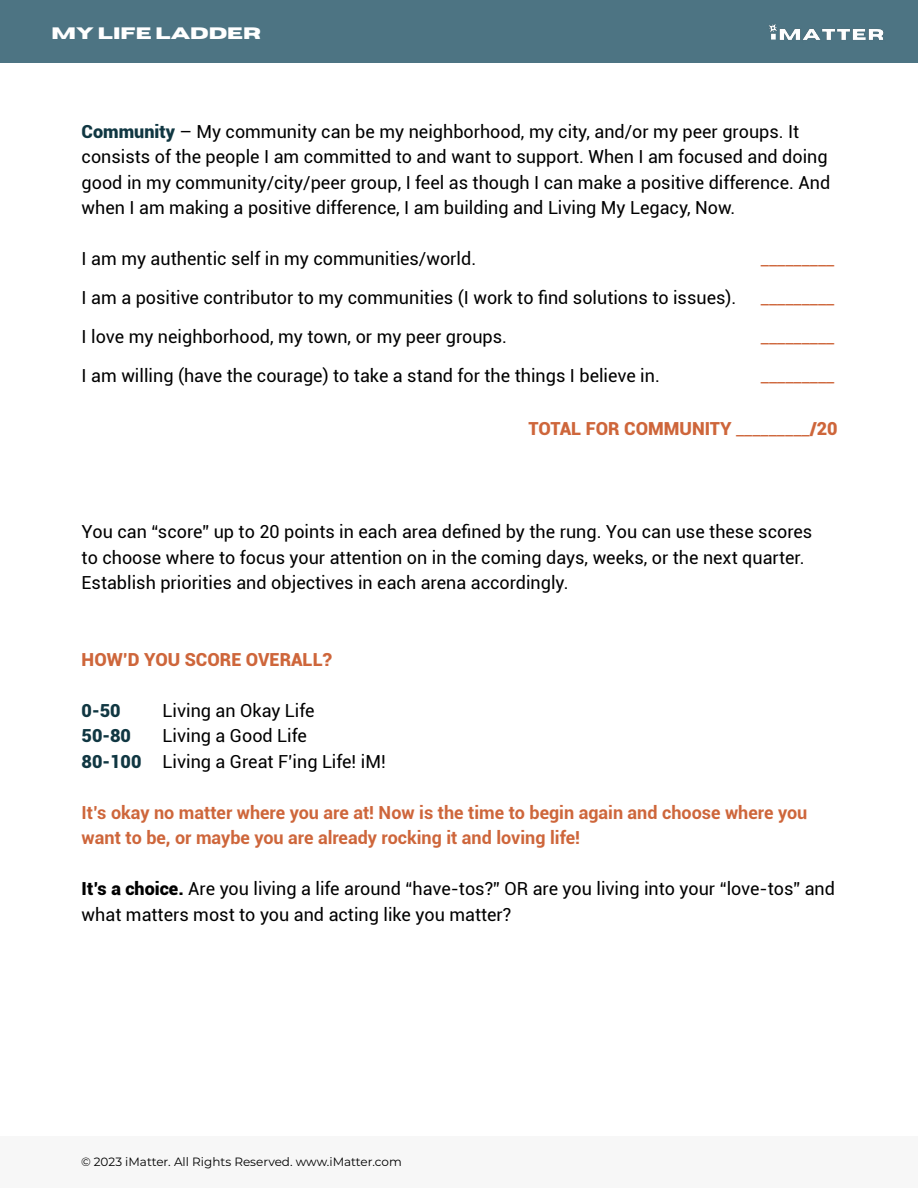
<style>
.page{position:relative;width:918px;height:1188px;background:#fff}
.page>*{position:absolute;margin:0;border:0;box-sizing:border-box;transform-origin:0 0}
.t1{font:18px/25.5px "Roboto";color:#000}
.t2{font:700 18px/25.5px "Roboto";color:#ce663b}
.t3{font:900 18px "Roboto";color:#ce663b}
.t4{font:18px "Roboto";color:#ce663b}
.t5{font:900 18px "Roboto";color:#103742}
.t6{font:700 16.5px "Horizon";color:#fff}
.t7{font:12px "Montserrat";color:#000}
.s1{font-weight:900;color:#103742}
.s2{font-weight:400}
.s3{font-weight:900}
</style>
<div class="page">
<div style="left:0;top:1136px;width:918px;height:52px;background:#f7f7f7"></div>
<div style="left:0;top:0;width:918px;height:63px;background:#4d7483"></div>
<img style="left:769px;top:24px;width:115px;height:16px">
<p class="t6" style="left:52px;top:23px;width:211px">MY LIFE LADDER</p>
<p class="t1" style="left:82px;top:118px;width:750px"><span class="s1">Community</span> – My community can be my neighborhood, my city, and/or my peer groups. It consists of the people I am committed to and want to support. When I am focused and doing good in my community/city/peer group, I feel as though I can make a positive difference. And when I am making a positive difference, I am building and Living My Legacy, Now.</p>
<p class="t1" style="left:82px;top:245px;width:396px">I am my authentic self in my communities/world.</p>
<p class="t4" style="left:761px;top:246px;width:75px">_________</p>
<p class="t1" style="left:82px;top:284px;width:656px">I am a positive contributor to my communities (I work to find solutions to issues).</p>
<p class="t4" style="left:761px;top:285px;width:75px">_________</p>
<p class="t1" style="left:82px;top:323px;width:427px">I love my neighborhood, my town, or my peer groups.</p>
<p class="t4" style="left:761px;top:324px;width:75px">_________</p>
<p class="t1" style="left:82px;top:362px;width:580px">I am willing (have the courage) to take a stand for the things I believe in.</p>
<p class="t4" style="left:761px;top:363px;width:75px">_________</p>
<p class="t3" style="left:529px;top:416px;width:311px">TOTAL FOR COMMUNITY <span class="s2">_________</span>/20</p>
<p class="t1" style="left:82px;top:518px;width:732px">You can “score” up to 20 points in each area defined by the rung. You can use these scores to choose where to focus your attention on in the coming days, weeks, or the next quarter.<br>Establish priorities and objectives in each arena accordingly.</p>
<p class="t3" style="left:82px;top:647px;width:252px">HOW’D YOU SCORE OVERALL?</p>
<p class="t5" style="left:82px;top:698px;width:40px">0-50</p>
<p class="t1" style="left:163px;top:697px;width:153px">Living an Okay Life</p>
<p class="t5" style="left:82px;top:723px;width:51px">50-80</p>
<p class="t1" style="left:82px;top:722px;width:306px;text-align:center">Living a Good Life<br><span class="s1">80-100</span> Living a Great F’ing Life! iM!</p>
<p class="t2" style="left:82px;top:799px;width:727px">It’s okay no matter where you are at! Now is the time to begin again and choose where you want to be, or maybe you are already rocking it and loving life!</p>
<p class="t1" style="left:82px;top:875px;width:755px"><span class="s3">It’s a choice.</span> Are you living a life around “have-tos?” OR are you living into your “love-tos” and what matters most to you and acting like you matter?</p>
<p class="t7" style="left:81px;top:1153px;width:322px">© 2023 iMatter. All Rights Reserved. www.iMatter.com</p>
</div>
